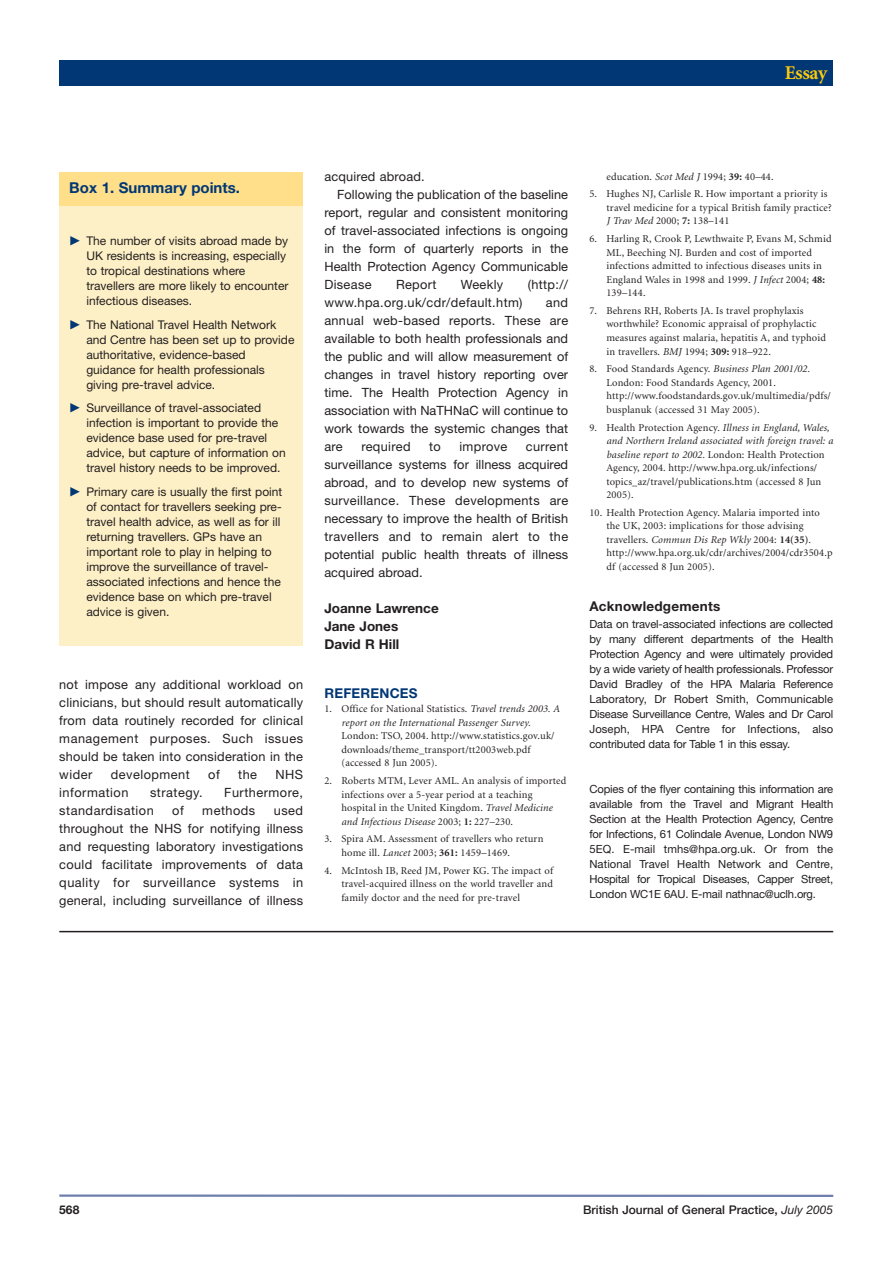
<style>
.page{position:relative;width:893px;height:1263px;background:#fff}
.page>*{position:absolute;margin:0;border:0;box-sizing:border-box;transform-origin:0 0}
.t1{font:700 19.5px "Minion";letter-spacing:-.02em;color:#feca0a}
.t2{font:700 15px "Helvetica Neue";color:#013775}
.t3{font:700 13.5px/18px "Helvetica Neue";color:#231f20}
.t4{font:700 13.5px "Helvetica Neue";letter-spacing:.015em;color:#013775}
.t5{font:12.75px/18px "Helvetica Neue";letter-spacing:.005em;color:#231f20;text-align:justify}
.t6{font:12.75px "Helvetica Neue";letter-spacing:.04em;color:#231f20}
.t7{font:12.75px "Helvetica Neue";letter-spacing:.03em;color:#231f20}
.t8{font:12px/15px "Helvetica Neue";color:#231f20}
.t9{font:500 12px "Helvetica Neue";color:#231f20}
.t10{font:700 12px "Helvetica Neue";color:#231f20}
.t11{font:11.25px/15px "Helvetica Neue";letter-spacing:-.015em;color:#231f20;text-align:justify}
.t12{font:10.5px/13.5px "Minion";letter-spacing:.015em;color:#231f20}
.t13{font:italic 10.5px/13.5px "Minion";letter-spacing:.015em;color:#231f20}
.s1{font-style:normal}
.s2{font-style:italic}
.s3{font-weight:700}
.s4{font-weight:400;font-style:italic}
</style>
<div class="page">
<hr style="left:59px;top:1194px;width:774px;height:3px;background:#6e7fad">
<div style="left:59px;top:60px;width:774px;height:26px;background:#013775"></div>
<div style="left:59px;top:172px;width:244px;height:474px;background:#fef0c6"></div>
<div style="left:59px;top:172px;width:244px;height:34px;background:#ffdf89"></div>
<hr style="left:59px;top:931px;width:774px;height:1px;background:#231f20">
<h1 class="t1" style="left:785px;top:65px;width:44px">Essay</h1>
<h2 class="t2" style="left:69px;top:182px;width:172px">Box 1. Summary points.</h2>
<p class="t8" style="left:86px;top:235px;width:204px">The number of visits abroad made by UK residents is increasing, especially to tropical destinations where travellers are more likely to encounter infectious diseases.</p>
<p class="t8" style="left:86px;top:318px;width:210px">The National Travel Health Network and Centre has been set up to provide authoritative, evidence-based guidance for health professionals giving pre-travel advice.</p>
<p class="t8" style="left:86px;top:402px;width:201px">Surveillance of travel-associated infection is important to provide the evidence base used for pre-travel advice, but capture of information on travel history needs to be improved.</p>
<p class="t8" style="left:86px;top:485px;width:197px">Primary care is usually the first point of contact for travellers seeking pre&shy;travel health advice, as well as for ill returning travellers. GPs have an important role to play in helping to improve the surveillance of travel&shy;associated infections and hence the evidence base on which pre-travel advice is given.</p>
<p class="t5" style="left:59px;top:677px;width:245px">not impose any additional workload on clinicians, but should result automatically from data routinely recorded for clinical management purposes. Such issues should be taken into consideration in the wider</p>
<p class="t6" style="left:111px;top:770px;width:81px">development</p>
<p class="t5" style="left:208px;top:767px;width:13px">of</p>
<p class="t5" style="left:238px;top:767px;width:20px">the</p>
<p class="t5" style="left:275px;top:767px;width:29px">NHS</p>
<p class="t6" style="left:59px;top:788px;width:71px">information</p>
<p class="t6" style="left:150px;top:788px;width:54px">strategy.</p>
<p class="t6" style="left:224px;top:788px;width:80px">Furthermore,</p>
<p class="t6" style="left:59px;top:806px;width:96px">standardisation</p>
<p class="t5" style="left:172px;top:803px;width:13px">of</p>
<p class="t6" style="left:202px;top:806px;width:55px">methods</p>
<p class="t5" style="left:59px;top:803px;width:245px;text-indent:214px">used throughout the NHS for notifying illness and requesting laboratory investigations could facilitate improvements of data quality for surveillance systems in general, including surveillance of illness</p>
<p class="t5" style="left:324px;top:169px;width:102px">acquired abroad.</p>
<p class="t5" style="left:337px;top:187px;width:233px">Following the publication of the baseline</p>
<p class="t5" style="left:324px;top:205px;width:245px">report, regular and consistent monitoring</p>
<p class="t5" style="left:324px;top:223px;width:245px">of travel-associated infections is ongoing</p>
<p class="t5" style="left:324px;top:241px;width:245px">in the form of quarterly reports in the</p>
<p class="t5" style="left:324px;top:259px;width:245px">Health Protection Agency Communicable</p>
<p class="t7" style="left:324px;top:280px;width:49px">Disease</p>
<p class="t5" style="left:396px;top:277px;width:42px">Report</p>
<p class="t5" style="left:461px;top:277px;width:44px">Weekly</p>
<p class="t5" style="left:528px;top:277px;width:42px">(http://</p>
<p class="t7" style="left:324px;top:298px;width:200px">www.hpa.org.uk/cdr/default.htm)</p>
<p class="t5" style="left:324px;top:295px;width:245px;text-indent:222px">and annual web-based reports. These are available to both health professionals and the public and will allow measurement of changes in travel history reporting over time. The Health Protection Agency in association with NaTHNaC will continue to work towards the systemic changes that are</p>
<p class="t7" style="left:361px;top:442px;width:51px">required</p>
<p class="t5" style="left:429px;top:439px;width:13px">to</p>
<p class="t7" style="left:459px;top:442px;width:49px">improve</p>
<p class="t5" style="left:324px;top:439px;width:245px;text-indent:202px">current surveillance systems for illness acquired abroad, and to develop new systems of surveillance. These developments are necessary to improve the health of British travellers and to remain alert to the potential public health threats of illness acquired abroad.</p>
<p class="t3" style="left:324px;top:601px;width:116px">Joanne Lawrence<br>Jane Jones<br>David R Hill</p>
<p class="t4" style="left:324px;top:688px;width:95px">REFERENCES</p>
<p class="t13" style="left:341px;top:703px;width:220px;text-indent:-17px"><span class="s1">1. Office for National Statistics.</span> Travel trends 2003. A report on the International Passenger Survey.</p>
<p class="t12" style="left:341px;top:730px;width:215px">London: TSO, 2004. http://www.statistics.gov.uk/ downloads/theme_transport/tt2003web.pdf (accessed 8 Jun 2005).</p>
<p class="t12" style="left:341px;top:775px;width:226px;text-indent:-17px">2. Roberts MTM, Lever AML. An analysis of imported infections over a 5-year period at a teaching hospital in the United Kingdom. <span class="s2">Travel Medicine and Infectious Disease</span> 2003; <span class="s3">1:</span> 227–230.</p>
<p class="t12" style="left:341px;top:833px;width:204px;text-indent:-17px">3. Spira AM. Assessment of travellers who return home ill. <span class="s2">Lancet</span> 2003; <span class="s3">361:</span> 1459–1469.</p>
<p class="t12" style="left:341px;top:864px;width:213px;text-align:justify;text-indent:-17px">4. McIntosh IB, Reed JM, Power KG. The impact of travel-acquired illness on the world traveller and family doctor and the need for pre-travel</p>
<p class="t12" style="left:606px;top:170px;width:169px">education. <span class="s2">Scot Med J</span> 1994; <span class="s3">39:</span> 40–44.</p>
<p class="t12" style="left:606px;top:188px;width:227px;text-indent:-17px">5. Hughes NJ, Carlisle R. How important a priority is travel medicine for a typical British family practice?<br><span class="s2">J Trav Med</span> 2000; <span class="s3">7:</span> 138–141</p>
<p class="t12" style="left:606px;top:233px;width:227px;text-indent:-17px">6. Harling R, Crook P, Lewthwaite P, Evans M, Schmid ML, Beeching NJ. Burden and cost of imported infections admitted to infectious diseases units in England Wales in 1998 and 1999. <span class="s2">J Infect</span> 2004; <span class="s3">48:<br></span>139–144.</p>
<p class="t12" style="left:606px;top:305px;width:221px;text-indent:-17px">7. Behrens RH, Roberts JA. Is travel prophylaxis worthwhile? Economic appraisal of prophylactic measures against malaria, hepatitis A, and typhoid in travellers. <span class="s2">BMJ</span> 1994; <span class="s3">309:</span> 918–922.</p>
<p class="t12" style="left:606px;top:363px;width:226px;text-indent:-17px">8. Food Standards Agency. <span class="s2">Business Plan 2001/02.<br></span>London: Food Standards Agency, 2001. http://www.foodstandards.gov.uk/multimedia/pdfs/ busplanuk (accessed 31 May 2005).</p>
<p class="t12" style="left:606px;top:421px;width:228px;text-indent:-17px">9. Health Protection Agency. <span class="s2">Illness in England, Wales, and Northern Ireland associated with foreign travel: a baseline report to 2002.</span> London: Health Protection Agency, 2004. http://www.hpa.org.uk/infections/ topics_az/travel/publications.htm (accessed 8 Jun 2005).</p>
<p class="t12" style="left:606px;top:506px;width:228px;text-indent:-17px">10. Health Protection Agency. Malaria imported into the UK, 2003: implications for those advising travellers. <span class="s2">Commun Dis Rep Wkly</span> 2004: <span class="s3">14(35)</span>. http://www.hpa.org.uk/cdr/archives/2004/cdr3504.p df (accessed 8 Jun 2005).</p>
<p class="t3" style="left:589px;top:599px;width:132px">Acknowledgements</p>
<p class="t11" style="left:589px;top:617px;width:245px">Data on travel-associated infections are collected by many different departments of the Health Protection Agency and were ultimately provided by a wide variety of health professionals. Professor David Bradley of the HPA Malaria Reference Laboratory, Dr Robert Smith, Communicable Disease Surveillance Centre, Wales and Dr Carol Joseph, HPA Centre for Infections, also contributed data for Table 1 in this essay.</p>
<p class="t11" style="left:589px;top:782px;width:245px">Copies of the flyer containing this information are available from the Travel and Migrant Health Section at the Health Protection Agency, Centre for Infections, 61 Colindale Avenue, London NW9<br>5EQ. E-mail tmhs@hpa.org.uk. Or from the National Travel Health Network and Centre, Hospital for Tropical Diseases, Capper Street, London WC1E 6AU. E-mail nathnac@uclh.org.</p>
<p class="t10" style="left:59px;top:1205px;width:22px">568</p>
<p class="t9" style="left:583px;top:1205px;width:252px">British Journal of General Practice, <span class="s4">July 2005</span></p>
</div>
